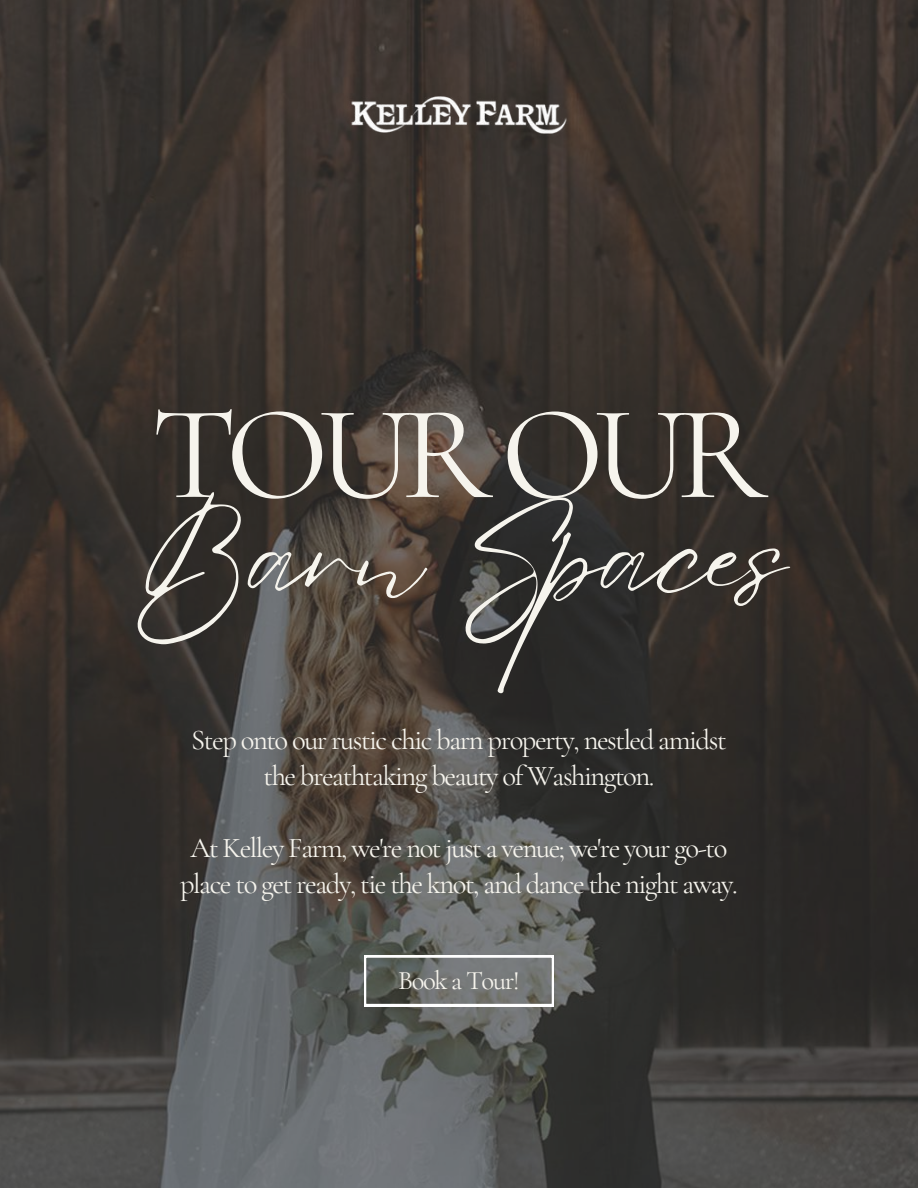
<style>
.page{position:relative;width:918px;height:1188px;background:#fff}
.page>*{position:absolute;margin:0;border:0;box-sizing:border-box;transform-origin:0 0}
.t1{font:134.55px "Cormorant Garamond";letter-spacing:-.08em;color:#f6f4ed}
.t2{font:120px "Eyesome Script";color:#f6f4ed}
.t3{font:28.5px/36px "Cormorant Garamond";letter-spacing:-.05em;color:#f6f4ed;text-align:center}
.t4{font:26.7px "Cormorant Garamond";letter-spacing:-.05em;color:#f6f4ed}
</style>
<div class="page">
<img style="left:0;top:0;width:918px;height:1188px">
<img style="left:347px;top:92px;width:223px;height:47px">
<svg style="left:364px;top:956px;width:190px;height:50px;background:#797b79"></svg>
<h1 class="t1" style="left:151px;top:373px;width:617px">TOUROUR</h1>
<h2 class="t2" style="left:131px;top:477px;width:657px">Barn Spaces</h2>
<p class="t3" style="left:191px;top:722px;width:537px">Step onto our rustic chic barn property, nestled amidst the breathtaking beauty ofWashington.</p>
<p class="t3" style="left:180px;top:830px;width:559px">At Kelley Farm, we're not just a venue; we're your go-to place to get ready, tie the knot, and dance the night away.</p>
<p class="t4" style="left:398px;top:964px;width:123px">Book a Tour!</p>
</div>
